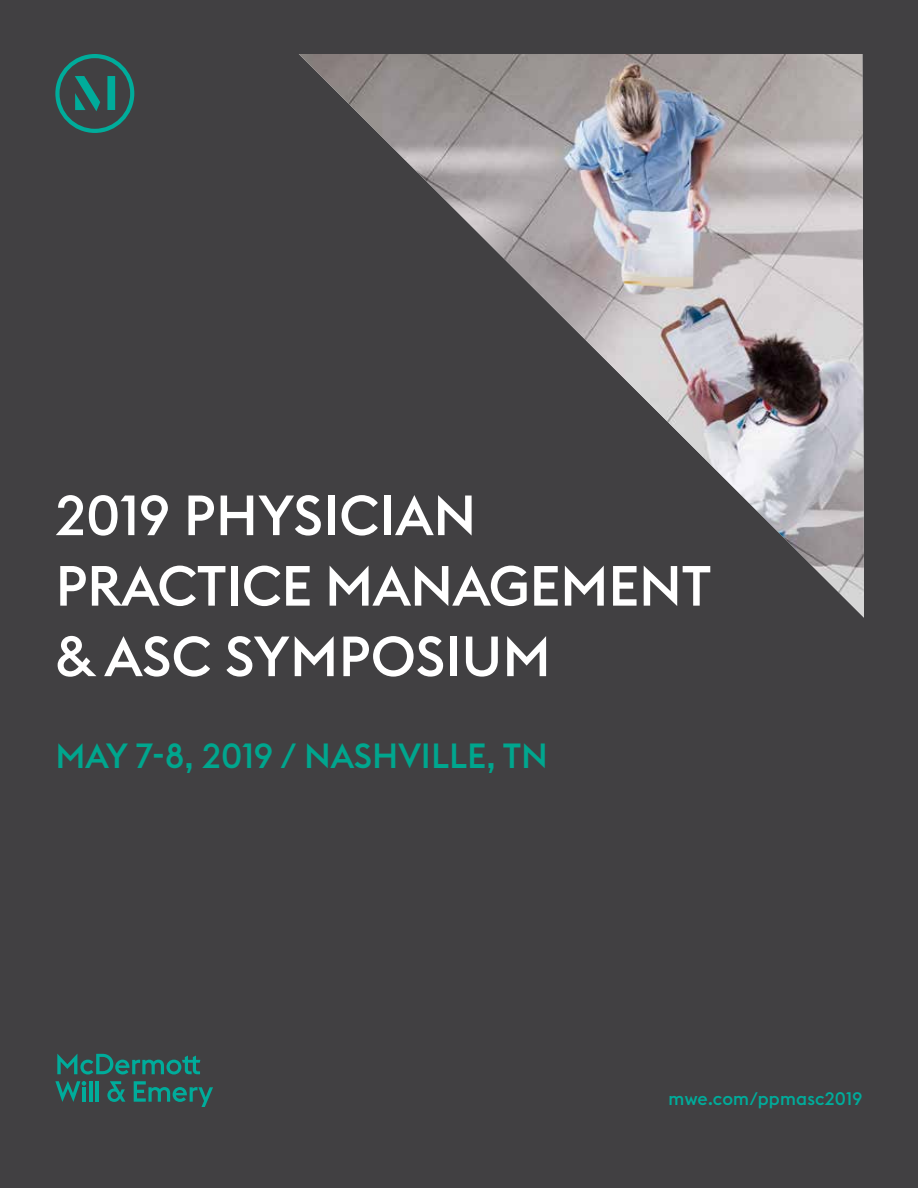
<style>
.page{position:relative;width:918px;height:1188px;background:#414042}
.page>*{position:absolute;margin:0;border:0;box-sizing:border-box;transform-origin:0 0}
.t1{font:500 55.8px/70.5px "Euclid Flex B";letter-spacing:-.005em;color:#fff}
.t2{font:500 34.5px "Euclid Flex B";color:#00a68e}
.t3{font:500 18px "Euclid Flex B";letter-spacing:.01em;color:#00ac9b}
</style>
<div class="page">
<img style="left:299px;top:54px;width:565px;height:564px">
<svg style="left:55px;top:54px;width:79px;height:79px"></svg>
<hr style="left:96px;top:1081px;width:3px;height:21px;background:#00ac9b">
<hr style="left:89px;top:1081px;width:3px;height:21px;background:#00ac9b">
<svg style="left:134px;top:1081px;width:79px;height:26px"></svg>
<svg style="left:57px;top:1054px;width:143px;height:20px"></svg>
<svg style="left:55px;top:1081px;width:31px;height:21px"></svg>
<svg style="left:107px;top:1081px;width:18px;height:21px"></svg>
<p class="t1" style="left:55px;top:481px;width:657px">2019 PHYSICIAN<br>PRACTICE MANAGEMENT &amp; ASC SYMPOSIUM</p>
<p class="t2" style="left:55px;top:736px;width:494px">MAY 7-8, 2019 / NASHVILLE, TN</p>
<p class="t3" style="left:669px;top:1089px;width:195px">mwe.com/ppmasc2019</p>
</div>
